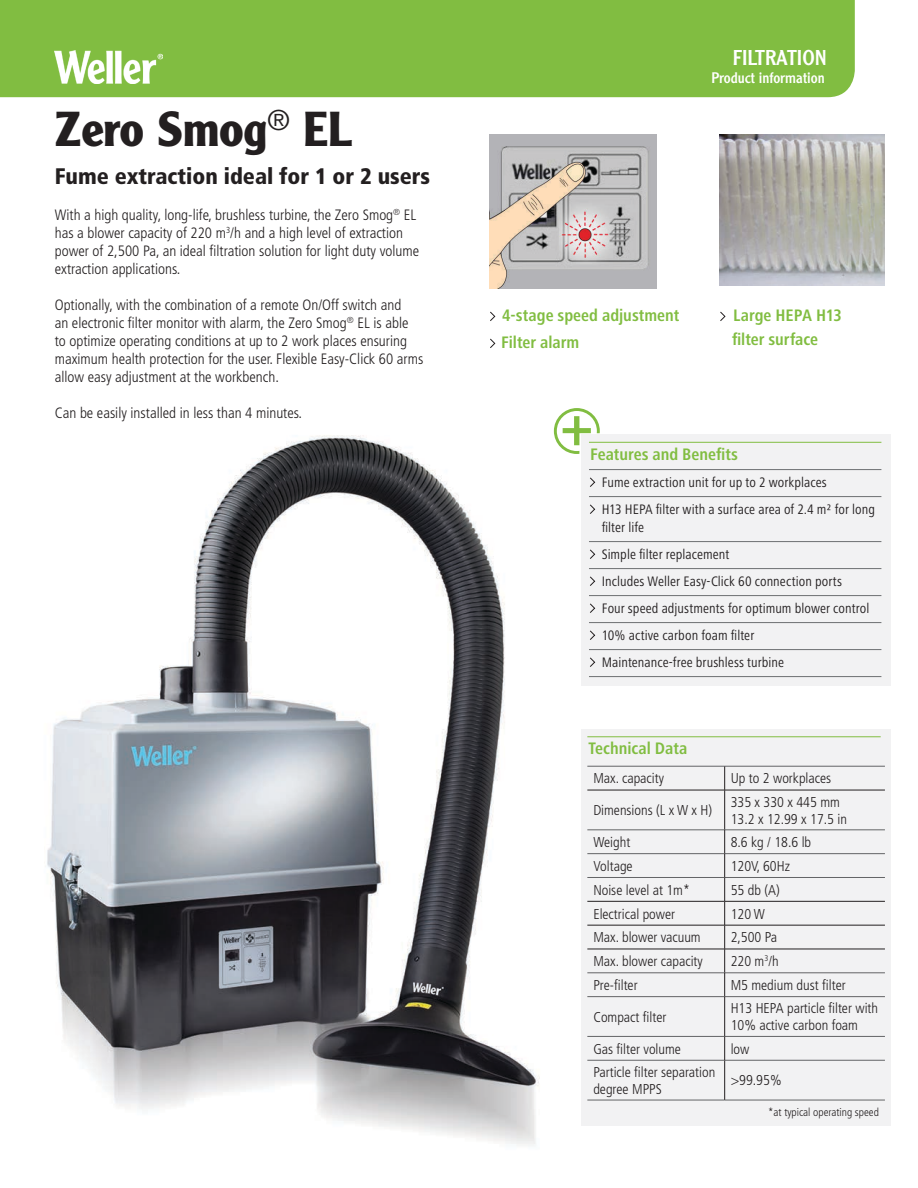
<style>
.page{position:relative;width:918px;height:1188px;background:#fff}
.page>*{position:absolute;margin:0;border:0;box-sizing:border-box;transform-origin:0 0}
.t1{font:700 48px "Clearface Gothic LH";color:#231f20}
.t2{font:900 condensed 22.5px "Frutiger";color:#231f20}
.t3{font:21px "Clearface Gothic LH";color:#fff}
._4_1___Aufzählung_Üb{font:700 condensed 17.25px/24px "Frutiger Next LT";color:#81bd41}
.t4{font:300 condensed 15px/18px "Frutiger";color:#231f20}
.t5{font:15px "Clearface Gothic LH";color:#fff}
.t6{font:300 condensed 14.25px/17.1px "Frutiger";color:#231f20}
._4___Aufzählung_Zube{font:condensed 14.25px/18px "Frutiger Next LT";letter-spacing:.005em;color:#231f20}
.t7{font:300 condensed 11.25px "Frutiger";color:#231f20}
</style>
<div class="page">
<div style="left:0;top:0;width:855px;height:97px;background:#81bd41"></div>
<img style="left:55px;top:50px;width:108px;height:34px">
<img style="left:47px;top:429px;width:564px;height:717px">
<img style="left:489px;top:134px;width:168px;height:155px">
<img style="left:719px;top:134px;width:166px;height:152px">
<div style="left:581px;top:434px;width:310px;height:252px;background:#f2f2f3"></div>
<div style="left:581px;top:729px;width:310px;height:396px;background:#f2f2f3"></div>
<hr style="left:587px;top:766px;width:138px;height:1px;background:#636466">
<hr style="left:725px;top:766px;width:160px;height:1px;background:#636466">
<hr style="left:587px;top:830px;width:138px;height:1px;background:#636466">
<hr style="left:725px;top:830px;width:160px;height:1px;background:#636466">
<hr style="left:587px;top:853px;width:138px;height:1px;background:#636466">
<hr style="left:725px;top:853px;width:160px;height:1px;background:#636466">
<hr style="left:587px;top:877px;width:138px;height:1px;background:#636466">
<hr style="left:725px;top:877px;width:160px;height:1px;background:#636466">
<hr style="left:587px;top:973px;width:138px;height:1px;background:#636466">
<hr style="left:725px;top:973px;width:160px;height:1px;background:#636466">
<hr style="left:587px;top:996px;width:138px;height:1px;background:#636466">
<hr style="left:725px;top:996px;width:160px;height:1px;background:#636466">
<hr style="left:587px;top:1036px;width:138px;height:1px;background:#636466">
<hr style="left:725px;top:1036px;width:160px;height:1px;background:#636466">
<hr style="left:587px;top:1060px;width:138px;height:1px;background:#636466">
<hr style="left:725px;top:1060px;width:160px;height:1px;background:#636466">
<hr style="left:587px;top:1100px;width:138px;height:1px;background:#636466">
<hr style="left:725px;top:1100px;width:160px;height:1px;background:#636466">
<svg style="left:724px;top:767px;width:1px;height:23px"></svg>
<hr style="left:587px;top:790px;width:138px;height:1px;background:#231f20">
<hr style="left:725px;top:790px;width:160px;height:1px;background:#231f20">
<hr style="left:724px;top:790px;width:1px;height:40px;background:#231f20">
<hr style="left:587px;top:901px;width:138px;height:1px;background:#231f20">
<hr style="left:725px;top:901px;width:160px;height:1px;background:#231f20">
<hr style="left:587px;top:925px;width:138px;height:1px;background:#231f20">
<hr style="left:725px;top:925px;width:160px;height:1px;background:#231f20">
<hr style="left:587px;top:949px;width:138px;height:1px;background:#231f20">
<hr style="left:725px;top:949px;width:160px;height:1px;background:#231f20">
<svg style="left:724px;top:830px;width:1px;height:166px"></svg>
<hr style="left:724px;top:997px;width:1px;height:39px;background:#231f20">
<svg style="left:724px;top:1037px;width:1px;height:23px"></svg>
<hr style="left:724px;top:1060px;width:1px;height:40px;background:#231f20">
<hr style="left:587px;top:736px;width:294px;height:1px;background:#81bd41">
<svg style="left:554px;top:408px;width:46px;height:46px"></svg>
<hr style="left:589px;top:442px;width:292px;height:1px;background:#81bd41">
<hr style="left:589px;top:469px;width:292px;height:1px;background:#6d6f71">
<hr style="left:589px;top:496px;width:292px;height:1px;background:#6d6f71">
<hr style="left:589px;top:541px;width:292px;height:1px;background:#6d6f71">
<hr style="left:589px;top:568px;width:292px;height:1px;background:#6d6f71">
<hr style="left:589px;top:595px;width:292px;height:1px;background:#6d6f71">
<hr style="left:589px;top:622px;width:292px;height:1px;background:#6d6f71">
<hr style="left:589px;top:649px;width:292px;height:1px;background:#6d6f71">
<hr style="left:589px;top:676px;width:292px;height:1px;background:#6d6f71">
<svg style="left:590px;top:477px;width:5px;height:10px"></svg>
<svg style="left:590px;top:504px;width:5px;height:10px"></svg>
<svg style="left:590px;top:549px;width:5px;height:10px"></svg>
<svg style="left:590px;top:576px;width:5px;height:10px"></svg>
<svg style="left:590px;top:603px;width:5px;height:10px"></svg>
<svg style="left:590px;top:630px;width:5px;height:10px"></svg>
<svg style="left:590px;top:657px;width:5px;height:10px"></svg>
<svg style="left:490px;top:311px;width:5px;height:10px"></svg>
<svg style="left:490px;top:338px;width:5px;height:10px"></svg>
<svg style="left:720px;top:311px;width:5px;height:10px"></svg>
<p class="t1" style="left:55px;top:101px;width:299px">Zero Smog<sup>®</sup> EL</p>
<p class="t2" style="left:55px;top:162px;width:377px">Fume extraction ideal for 1 or 2 users</p>
<p class="t4" style="left:55px;top:206px;width:366px">With a high quality, long-life, brushless turbine, the Zero Smog<sup>®</sup> EL has a blower capacity of 220 m<sup>3</sup>/h and a high level of extraction power of 2,500 Pa, an ideal filtration solution for light duty volume extraction applications.</p>
<p class="t4" style="left:55px;top:296px;width:370px">Optionally, with the combination of a remote On/Off switch and<br>an electronic filter monitor with alarm, the Zero Smog<sup>®</sup> EL is able<br>to optimize operating conditions at up to 2 work places ensuring maximum health protection for the user. Flexible Easy-Click 60 arms allow easy adjustment at the workbench.</p>
<p class="t4" style="left:55px;top:404px;width:249px">Can be easily installed in less than 4 minutes.</p>
<h3 class="t3" style="left:733px;top:44px;width:96px">FILTRATION</h3>
<p class="t5" style="left:712px;top:68px;width:115px">Product information</p>
<p class="_4_1___Aufzählung_Üb" style="left:502px;top:303px;width:179px">4-stage speed adjustment</p>
<p class="_4_1___Aufzählung_Üb" style="left:501px;top:330px;width:80px">Filter alarm</p>
<p class="_4_1___Aufzählung_Üb" style="left:732px;top:303px;width:111px">Large HEPA H13 filter surface</p>
<p class="_4_1___Aufzählung_Üb" style="left:590px;top:442px;width:150px">Features and Benefits</p>
<p class="_4___Aufzählung_Zube" style="left:602px;top:473px;width:227px">Fume extraction unit for up to 2 workplaces</p>
<p class="_4___Aufzählung_Zube" style="left:602px;top:500px;width:275px">H13 HEPA filter with a surface area of 2.4 m² for long filter life</p>
<p class="_4___Aufzählung_Zube" style="left:602px;top:545px;width:129px">Simple filter replacement</p>
<p class="_4___Aufzählung_Zube" style="left:602px;top:572px;width:242px">Includes Weller Easy-Click 60 connection ports</p>
<p class="_4___Aufzählung_Zube" style="left:602px;top:599px;width:269px">Four speed adjustments for optimum blower control</p>
<p class="_4___Aufzählung_Zube" style="left:602px;top:626px;width:154px">10% active carbon foam filter</p>
<p class="_4___Aufzählung_Zube" style="left:602px;top:653px;width:184px">Maintenance-free brushless turbine</p>
<p class="_4_1___Aufzählung_Üb" style="left:588px;top:737px;width:101px">Technical Data</p>
<p class="t6" style="left:593px;top:770px;width:72px">Max. capacity</p>
<p class="t6" style="left:731px;top:770px;width:102px">Up to 2 workplaces</p>
<p class="t6" style="left:593px;top:802px;width:120px">Dimensions (L x W x H)</p>
<p class="t6" style="left:731px;top:793px;width:118px">335 x 330 x 445 mm<br>13.2 x 12.99 x 17.5 in</p>
<p class="t6" style="left:593px;top:834px;width:38px">Weight</p>
<p class="t6" style="left:731px;top:834px;width:82px">8.6 kg / 18.6 lb</p>
<p class="t6" style="left:593px;top:858px;width:41px">Voltage</p>
<p class="t6" style="left:731px;top:858px;width:61px">120V, 60Hz</p>
<p class="t6" style="left:593px;top:881px;width:98px">Noise level at 1m*</p>
<p class="t6" style="left:731px;top:881px;width:51px">55 db (A)</p>
<p class="t6" style="left:593px;top:905px;width:83px">Electrical power</p>
<p class="t6" style="left:731px;top:905px;width:36px">120 W</p>
<p class="t6" style="left:593px;top:929px;width:109px">Max. blower vacuum</p>
<p class="t6" style="left:731px;top:929px;width:48px">2,500 Pa</p>
<p class="t6" style="left:593px;top:953px;width:111px">Max. blower capacity</p>
<p class="t6" style="left:731px;top:953px;width:49px">220 m<sup>3</sup>/h</p>
<p class="t6" style="left:593px;top:977px;width:46px">Pre-filter</p>
<p class="t6" style="left:731px;top:977px;width:117px">M5 medium dust filter</p>
<p class="t6" style="left:593px;top:1009px;width:75px">Compact filter</p>
<p class="t6" style="left:731px;top:1000px;width:149px">H13 HEPA particle filter with<br>10% active carbon foam</p>
<p class="t6" style="left:593px;top:1040px;width:89px">Gas filter volume</p>
<p class="t6" style="left:731px;top:1040px;width:20px">low</p>
<p class="t6" style="left:593px;top:1064px;width:123px">Particle filter separation degree MPPS</p>
<p class="t6" style="left:731px;top:1072px;width:52px">&gt;99.95%</p>
<p class="t7" style="left:768px;top:1106px;width:112px">*at typical operating speed</p>
</div>
